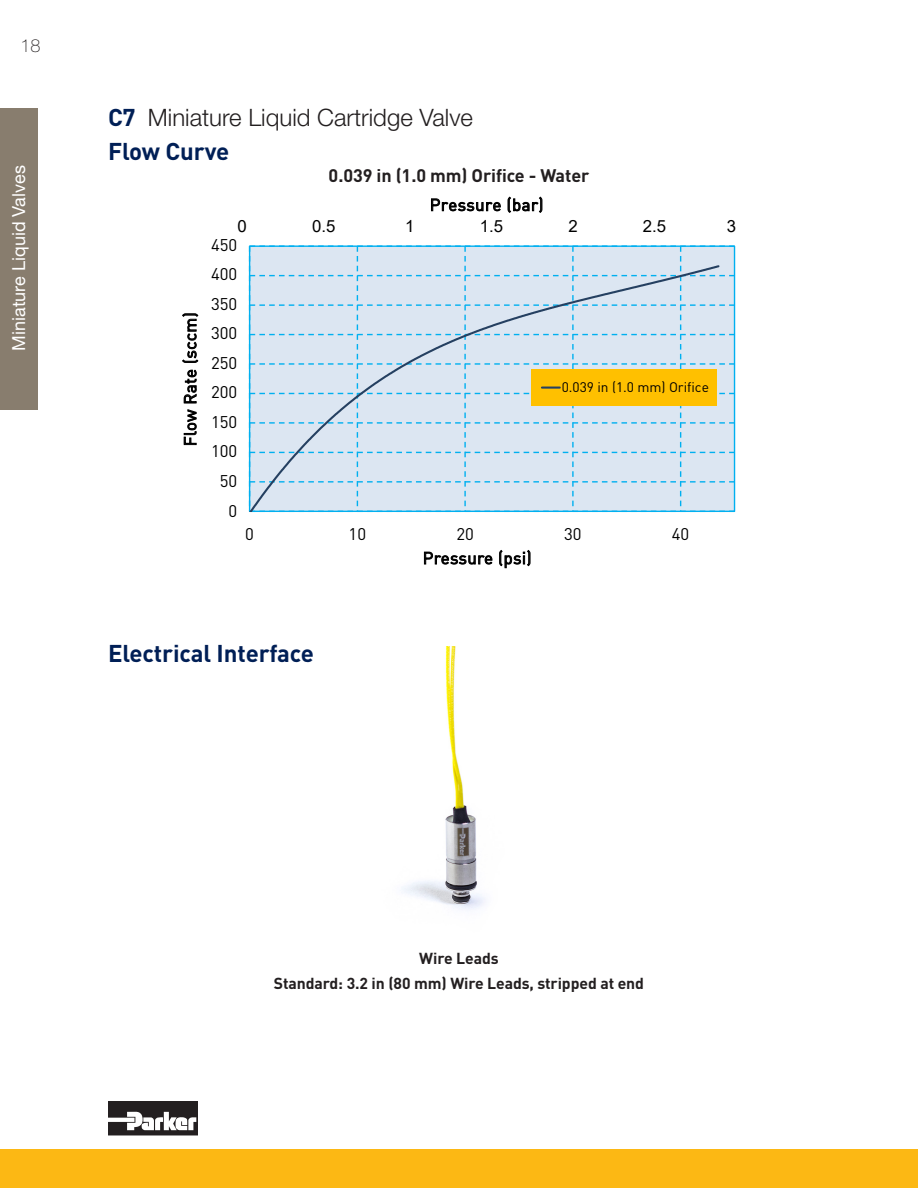
<style>
.page{position:relative;width:918px;height:1188px;background:#fff}
.page>*{position:absolute;margin:0;border:0;box-sizing:border-box;transform-origin:0 0}
.B_Head{font:700 24px "DINOT";letter-spacing:-.005em;color:#001f56}
.t1{font:300 24px "Helvetica Neue LT Std";color:#231f20}
.B_Head-2{font:700 18px "DINOT";letter-spacing:-.005em;color:#231f20}
.t2{font:18px "Helvetica Neue LT Std";color:#fff}
.t3{font:100 18px "Helvetica Neue LT Std";color:#231f20}
.t4{font:16.8px "DINOT";letter-spacing:.01em;color:#000}
.t5{font:16.8px "Arial";color:#000}
.B_Head-3{font:700 15.75px "DINOT";letter-spacing:-.005em;color:#231f20}
.t6{font:13.8px "DINOT";color:#000}
</style>
<div class="page">
<div style="left:0;top:1150px;width:918px;height:38px;background:#fcb814"></div>
<svg style="left:108px;top:1101px;width:90px;height:34px"></svg>
<div style="left:0;top:108px;width:38px;height:301px;background:#887d6e"></div>
<img style="left:402px;top:647px;width:83px;height:263px">
<svg style="left:184px;top:409px;width:13px;height:36px"></svg>
<svg style="left:184px;top:370px;width:13px;height:33px"></svg>
<svg style="left:182px;top:313px;width:16px;height:50px"></svg>
<svg style="left:424px;top:552px;width:68px;height:13px"></svg>
<svg style="left:499px;top:550px;width:32px;height:18px"></svg>
<svg style="left:249px;top:245px;width:486px;height:267px;background:#d2e0e3"></svg>
<svg style="left:431px;top:198px;width:70px;height:13px"></svg>
<svg style="left:508px;top:197px;width:35px;height:15px"></svg>
<p class="t3" style="left:20px;top:35px;width:22px">18</p>
<p class="t2" style="left:8px;top:351px;width:187px;rotate:-90deg">Miniature Liquid Valves</p>
<p class="B_Head" style="left:108px;top:101px;width:29px">C7</p>
<p class="t1" style="left:148px;top:103px;width:326px">Miniature Liquid Cartridge Valve</p>
<p class="B_Head" style="left:108px;top:135px;width:123px">Flow Curve</p>
<p class="B_Head-2" style="left:329px;top:163px;width:262px">0.039 in (1.0 mm) Orifice - Water</p>
<p class="t4" style="left:430px;top:193px;width:115px">Pressure (bar)</p>
<p class="t5" style="left:237px;top:215px;width:11px">0</p>
<p class="t5" style="left:312px;top:215px;width:25px">0.5</p>
<p class="t5" style="left:405px;top:215px;width:11px">1</p>
<p class="t5" style="left:480px;top:215px;width:25px">1.5</p>
<p class="t5" style="left:568px;top:215px;width:11px">2</p>
<p class="t5" style="left:643px;top:215px;width:25px">2.5</p>
<p class="t5" style="left:727px;top:215px;width:11px">3</p>
<p class="t4" style="left:211px;top:233px;width:28px">450</p>
<p class="t4" style="left:211px;top:263px;width:28px">400</p>
<p class="t4" style="left:179px;top:446px;width:135px;rotate:-90deg">Flow Rate (sccm)</p>
<p class="t4" style="left:211px;top:292px;width:28px">350</p>
<p class="t4" style="left:211px;top:322px;width:28px">300</p>
<p class="t4" style="left:211px;top:351px;width:28px">250</p>
<p class="t4" style="left:211px;top:381px;width:28px">200</p>
<p class="t4" style="left:211px;top:410px;width:28px">150</p>
<p class="t4" style="left:211px;top:440px;width:28px">100</p>
<p class="t4" style="left:220px;top:469px;width:19px">50</p>
<p class="t4" style="left:228px;top:499px;width:10px">0</p>
<p class="t6" style="left:562px;top:378px;width:149px">0.039 in (1.0 mm) Orifice</p>
<p class="t4" style="left:245px;top:523px;width:10px">0</p>
<p class="t4" style="left:349px;top:523px;width:19px">10</p>
<p class="t4" style="left:456px;top:523px;width:19px">20</p>
<p class="t4" style="left:564px;top:523px;width:19px">30</p>
<p class="t4" style="left:672px;top:523px;width:19px">40</p>
<p class="t4" style="left:423px;top:547px;width:110px">Pressure (psi)</p>
<p class="B_Head" style="left:108px;top:637px;width:208px">Electrical Interface</p>
<p class="B_Head-3" style="left:419px;top:948px;width:81px">Wire Leads</p>
<p class="B_Head-3" style="left:274px;top:973px;width:372px">Standard: 3.2 in (80 mm) Wire Leads, stripped at end</p>
</div>
